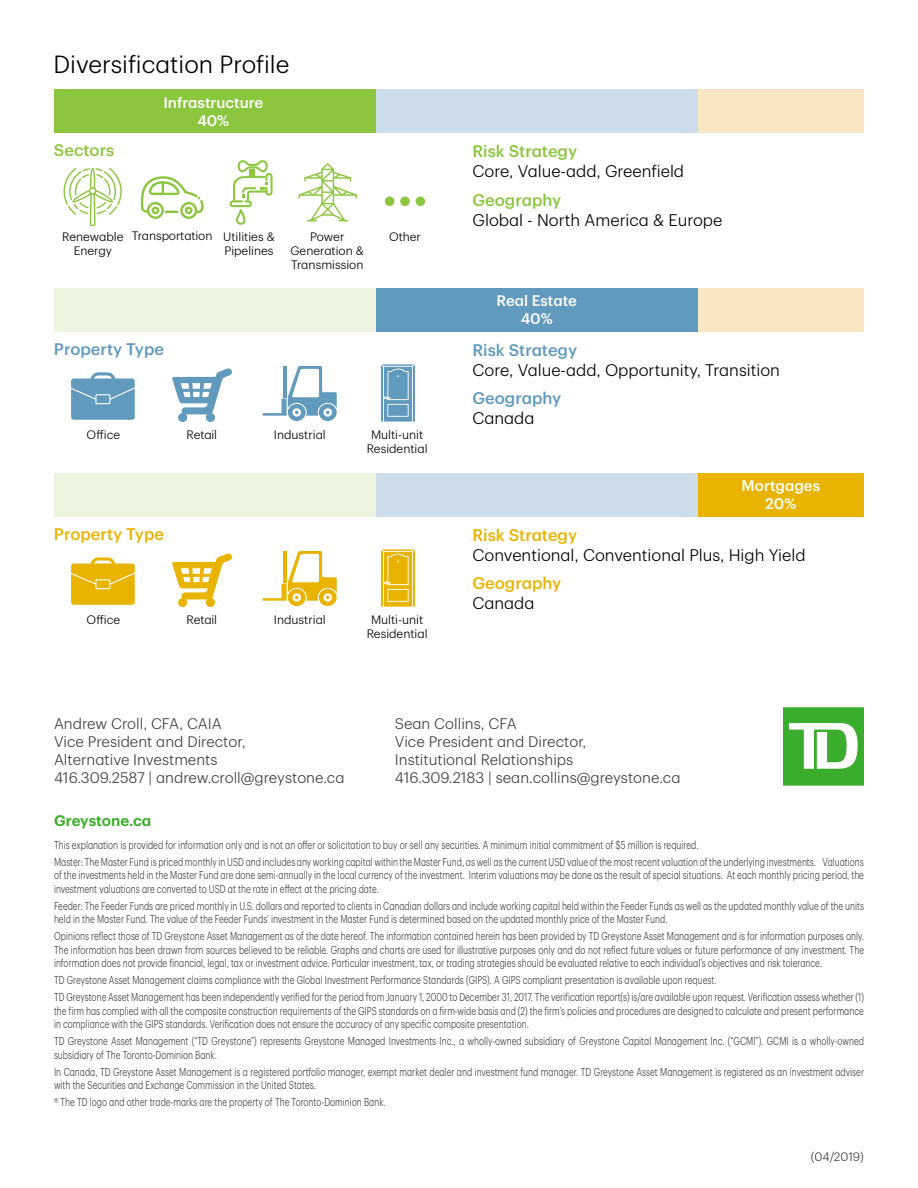
<style>
.page{position:relative;width:918px;height:1188px;background:#fff}
.page>*{position:absolute;margin:0;border:0;box-sizing:border-box;transform-origin:0 0}
.t1{font:300 24.3px "TD Graphik";color:#000101}
.t2{font:300 16.5px "TD Graphik";color:#000}
.t3{font:500 16.5px "TD Graphik";color:#619abc}
.t4{font:500 16.5px "TD Graphik";color:#e8b400}
.t5{font:500 16.5px "TD Graphik";color:#8cc63f}
.t6{font:300 15px/18px "TD Graphik";color:#414042}
.t7{font:500 15px/18px "TD Graphik";color:#fff;text-align:center}
.t8{font:600 15px "TD Graphik";color:#3dae2b}
.t9{font:300 12px/14.4px "TD Graphik";color:#000;text-align:center}
.t10{font:300 12px "TD Graphik";letter-spacing:-.01em;color:#414042}
.t11{font:300 11.25px/13.5px "TD Graphik";color:#414042;scale:.75 1}
</style>
<div class="page">
<svg style="left:783px;top:707px;width:81px;height:79px"></svg>
<div style="left:698px;top:89px;width:166px;height:44px;background:#f8e7c2"></div>
<div style="left:698px;top:288px;width:166px;height:43px;background:#f8e7c2"></div>
<div style="left:698px;top:473px;width:166px;height:43px;background:#e8b400"></div>
<svg style="left:64px;top:168px;width:58px;height:58px"></svg>
<svg style="left:299px;top:163px;width:58px;height:58px"></svg>
<svg style="left:230px;top:160px;width:43px;height:65px"></svg>
<svg style="left:140px;top:176px;width:64px;height:43px"></svg>
<div style="left:374px;top:89px;width:324px;height:44px;background:#ceddea"></div>
<div style="left:374px;top:288px;width:324px;height:43px;background:#619abc"></div>
<div style="left:374px;top:473px;width:324px;height:43px;background:#ceddea"></div>
<div style="left:54px;top:89px;width:322px;height:44px;background:#8cc63f"></div>
<div style="left:54px;top:288px;width:322px;height:43px;background:#edf5e0"></div>
<div style="left:54px;top:473px;width:322px;height:43px;background:#edf5e0"></div>
<div style="left:385px;top:196px;width:9px;height:10px;background:#8cc63f;border-radius:50%"></div>
<div style="left:400px;top:196px;width:10px;height:10px;background:#8cc63f;border-radius:50%"></div>
<div style="left:416px;top:196px;width:9px;height:10px;background:#8cc63f;border-radius:50%"></div>
<svg style="left:380px;top:363px;width:35px;height:59px;background:#80adc9"></svg>
<svg style="left:380px;top:548px;width:36px;height:59px;background:#ecc437"></svg>
<svg style="left:71px;top:372px;width:64px;height:48px;background:#79a9c6"></svg>
<svg style="left:71px;top:557px;width:64px;height:48px;background:#ebbf27"></svg>
<svg style="left:172px;top:368px;width:60px;height:54px"></svg>
<svg style="left:172px;top:553px;width:60px;height:54px"></svg>
<svg style="left:263px;top:366px;width:74px;height:55px"></svg>
<svg style="left:263px;top:551px;width:74px;height:55px"></svg>
<h1 class="t1" style="left:53px;top:46px;width:237px">Diversification Profile</h1>
<h2 class="t5" style="left:54px;top:138px;width:62px">Sectors</h2>
<h3 class="t7" style="left:163px;top:92px;width:101px">Infrastructure<br>40%</h3>
<p class="t9" style="left:62px;top:228px;width:63px">Renewable<br>Energy</p>
<p class="t9" style="left:132px;top:228px;width:82px">Transportation</p>
<p class="t9" style="left:223px;top:228px;width:53px;text-align:left">Utilities &amp;<br>Pipelines</p>
<p class="t9" style="left:290px;top:228px;width:75px">Power<br>Generation &amp;<br>Transmission</p>
<p class="t9" style="left:389px;top:228px;width:33px">Other</p>
<h2 class="t3" style="left:54px;top:336px;width:112px">Property Type</h2>
<p class="t9" style="left:87px;top:426px;width:35px">Office</p>
<p class="t9" style="left:187px;top:426px;width:32px">Retail</p>
<h2 class="t4" style="left:54px;top:521px;width:112px">Property Type</h2>
<p class="t9" style="left:87px;top:611px;width:35px">Office</p>
<p class="t9" style="left:187px;top:611px;width:32px">Retail</p>
<p class="t9" style="left:274px;top:426px;width:53px">Industrial</p>
<p class="t9" style="left:367px;top:426px;width:62px">Multi-unit<br>Residential</p>
<p class="t9" style="left:274px;top:612px;width:53px">Industrial</p>
<p class="t9" style="left:367px;top:612px;width:62px">Multi-unit<br>Residential</p>
<h2 class="t5" style="left:472px;top:139px;width:106px">Risk Strategy</h2>
<h2 class="t2" style="left:472px;top:159px;width:213px">Core, Value-add, Greenfield</h2>
<h2 class="t5" style="left:472px;top:187px;width:90px">Geography</h2>
<h2 class="t2" style="left:472px;top:207px;width:251px">Global - North America &amp; Europe</h2>
<h3 class="t7" style="left:497px;top:291px;width:82px">Real Estate<br>40%</h3>
<h2 class="t3" style="left:472px;top:338px;width:106px">Risk Strategy</h2>
<h2 class="t2" style="left:472px;top:358px;width:309px">Core, Value-add, Opportunity, Transition</h2>
<h2 class="t3" style="left:472px;top:386px;width:90px">Geography</h2>
<h2 class="t2" style="left:472px;top:406px;width:64px">Canada</h2>
<h3 class="t7" style="left:742px;top:476px;width:80px">Mortgages<br>20%</h3>
<h2 class="t4" style="left:472px;top:523px;width:106px">Risk Strategy</h2>
<h2 class="t2" style="left:472px;top:543px;width:335px">Conventional, Conventional Plus, High Yield</h2>
<h2 class="t4" style="left:472px;top:571px;width:90px">Geography</h2>
<h2 class="t2" style="left:472px;top:591px;width:64px">Canada</h2>
<h3 class="t6" style="left:54px;top:713px;width:292px">Andrew Croll, CFA, CAIA<br>Vice President and Director,<br>Alternative Investments<br>416.309.2587 | andrew.croll@greystone.ca</h3>
<h3 class="t6" style="left:395px;top:713px;width:287px">Sean Collins, CFA<br>Vice President and Director,<br>Institutional Relationships<br>416.309.2183 | sean.collins@greystone.ca</h3>
<h3 class="t8" style="left:54px;top:809px;width:99px">Greystone.ca</h3>
<p class="t11" style="left:54px;top:835px;width:1081px;line-height:17px">This explanation is provided for information only and is not an offer or solicitation to buy or sell any securities. A minimum initial commitment of $5 million is required.<br>Master: The Master Fund is priced monthly in USD and includes any working capital within the Master Fund, as well as the current USD value of the most recent valuation of the underlying investments. Valuations</p>
<p class="t11" style="left:54px;top:868px;width:1082px">of the investments held in the Master Fund are done semi-annually in the local currency of the investment. Interim valuations may be done as the result of special situations. At each monthly pricing period, the investment valuations are converted to USD at the rate in effect at the pricing date.</p>
<p class="t11" style="left:54px;top:898px;width:1082px">Feeder: The Feeder Funds are priced monthly in U.S. dollars and reported to clients in Canadian dollars and include working capital held within the Feeder Funds as well as the updated monthly value of the units held in the Master Fund. The value of the Feeder Funds’ investment in the Master Fund is determined based on the updated monthly price of the Master Fund.</p>
<p class="t11" style="left:54px;top:929px;width:1082px;text-align:justify">Opinions reflect those of TD Greystone Asset Management as of the date hereof. The information contained herein has been provided by TD Greystone Asset Management and is for information purposes only.<br>The information has been drawn from sources believed to be reliable. Graphs and charts are used for illustrative purposes only and do not reflect future values or future performance of any investment. The information does not provide financial, legal, tax or investment advice. Particular investment, tax, or trading strategies should be evaluated relative to each individual’s objectives and risk tolerance.</p>
<p class="t11" style="left:54px;top:971px;width:1082px;line-height:17px">TD Greystone Asset Management claims compliance with the Global Investment Performance Standards (GIPS). A GIPS compliant presentation is available upon request.<br>TD Greystone Asset Management has been independently verified for the period from January 1, 2000 to December 31, 2017. The verification report(s) is/are available upon request. Verification assess whether (1)</p>
<p class="t11" style="left:54px;top:1003px;width:1081px">the firm has complied with all the composite construction requirements of the GIPS standards on a firm-wide basis and (2) the firm’s policies and procedures are designed to calculate and present performance in compliance with the GIPS standards. Verification does not ensure the accuracy of any specific composite presentation.</p>
<p class="t11" style="left:54px;top:1034px;width:1082px">TD Greystone Asset Management (“TD Greystone”) represents Greystone Managed Investments Inc., a wholly-owned subsidiary of Greystone Capital Management Inc. (“GCMI”). GCMI is a wholly-owned subsidiary of The Toronto-Dominion Bank.</p>
<p class="t11" style="left:54px;top:1064px;width:1082px">In Canada, TD Greystone Asset Management is a registered portfolio manager, exempt market dealer and investment fund manager. TD Greystone Asset Management is registered as an investment adviser with the Securities and Exchange Commission in the United States.</p>
<p class="t11" style="left:54px;top:1095px;width:444px">® The TD logo and other trade-marks are the property of The Toronto-Dominion Bank.</p>
<p class="t10" style="left:811px;top:1148px;width:55px">(04/2019)</p>
</div>
